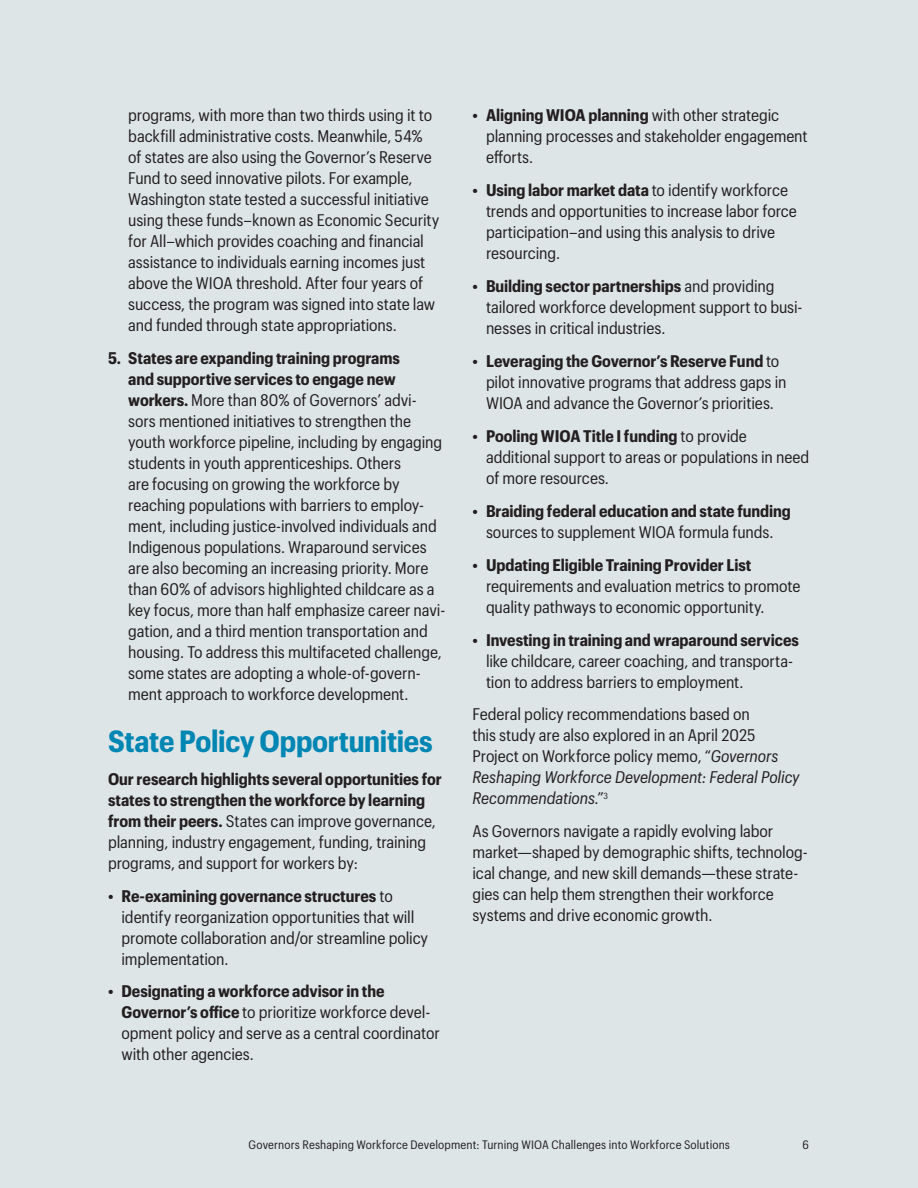
<style>
.page{position:relative;width:918px;height:1188px;background:#dee5e7}
.page>*{position:absolute;margin:0;border:0;box-sizing:border-box;transform-origin:0 0}
.t1{font:700 30px "Graphik Compact";letter-spacing:-.01em;color:#0086b3}
.t2{font:16.5px/21px "Graphik Compact";letter-spacing:-.005em;color:#231f20}
.t3{font:700 16.5px/21px "Graphik Compact";letter-spacing:-.005em;color:#231f20;text-align:center}
.t4{font:12px "Graphik Compact";letter-spacing:.01em;color:#231f20}
.s1{font-weight:700}
.s2{font-weight:400}
.s3{font-style:italic}
</style>
<div class="page">
<p class="t2" style="left:128px;top:104px;width:313px">programs, with more than two thirds using it to backfill administrative costs. Meanwhile, 54% of states are also using the Governor’s Reserve Fund to seed innovative pilots. For example, Washington state tested a successful initiative using these funds–known as Economic Security for All–which provides coaching and financial assistance to individuals earning incomes just above the WIOA threshold. After four years of success, the program was signed into state law and funded through state appropriations.</p>
<p class="t2" style="left:128px;top:347px;width:319px;text-indent:-20px"><span class="s1">5. States are expanding training programs<br>and supportive services to engage new workers.</span> More than 80% of Governors’ advi&shy;sors mentioned initiatives to strengthen the youth workforce pipeline, including by engaging students in youth apprenticeships. Others<br>are focusing on growing the workforce by reaching populations with barriers to employ&shy;ment, including justice-involved individuals and Indigenous populations. Wraparound services are also becoming an increasing priority. More than 60% of advisors highlighted childcare as a key focus, more than half emphasize career navi&shy;gation, and a third mention transportation and housing. To address this multifaceted challenge, some states are adopting a whole-of-govern&shy;ment approach to workforce development.</p>
<p class="t1" style="left:108px;top:719px;width:326px">State Policy Opportunities</p>
<p class="t2" style="left:108px;top:767px;width:335px"><span class="s1">Our research highlights several opportunities for states to strengthen the workforce by learning from their peers.</span> States can improve governance, planning, industry engagement, funding, training programs, and support for workers by:</p>
<p class="t2" style="left:122px;top:884px;width:308px;text-indent:-14px"><span class="s1">• Re-examining governance structures</span> to identify reorganization opportunities that will promote collaboration and/or streamline policy implementation.</p>
<p class="t2" style="left:122px;top:980px;width:320px;text-indent:-14px"><span class="s1">• Designating a workforce advisor in the Governor’s office</span> to prioritize workforce devel&shy;opment policy and serve as a central coordinator with other agencies.</p>
<p class="t2" style="left:486px;top:104px;width:323px;text-indent:-14px"><span class="s1">• Aligning WIOA planning</span> with other strategic planning processes and stakeholder engagement efforts.</p>
<p class="t2" style="left:486px;top:179px;width:312px;text-indent:-14px"><span class="s1">• Using labor market data</span> to identify workforce trends and opportunities to increase labor force participation–and using this analysis to drive resourcing.</p>
<p class="t2" style="left:486px;top:274px;width:318px;text-indent:-14px"><span class="s1">• Building sector partnerships</span> and providing tailored workforce development support to busi&shy;nesses in critical industries.</p>
<p class="t2" style="left:486px;top:349px;width:302px;text-indent:-14px"><span class="s1">• Leveraging the Governor’s Reserve Fund</span> to pilot innovative programs that address gaps in<br>WIOA and advance the Governor’s priorities.</p>
<p class="t2" style="left:486px;top:424px;width:325px;text-indent:-14px"><span class="s1">• Pooling WIOA Title I funding</span> to provide additional support to areas or populations in need of more resources.</p>
<p class="t3" style="left:472px;top:499px;width:320px">• Braiding federal education and state funding <span class="s2">sources to supplement WIOA formula funds.</span></p>
<p class="t2" style="left:486px;top:553px;width:316px;text-indent:-14px"><span class="s1">• Updating Eligible Training Provider List </span>requirements and evaluation metrics to promote quality pathways to economic opportunity.</p>
<p class="t2" style="left:486px;top:628px;width:315px;text-indent:-14px"><span class="s1">• Investing in training and wraparound services </span>like childcare, career coaching, and transporta&shy;tion to address barriers to employment.</p>
<p class="t2" style="left:472px;top:703px;width:329px">Federal policy recommendations based on<br>this study are also explored in an April 2025<br>Project on Workforce policy memo, “<span class="s3">Governors Reshaping Workforce Development: Federal Policy Recommendations</span>.”<sup>3</sup></p>
<p class="t2" style="left:472px;top:820px;width:337px">As Governors navigate a rapidly evolving labor market—shaped by demographic shifts, technolog&shy;ical change, and new skill demands—these strate&shy;gies can help them strengthen their workforce systems and drive economic growth.</p>
<p class="t4" style="left:249px;top:1136px;width:483px">Governors Reshaping Workforce Development: Turning WIOA Challenges into Workforce Solutions</p>
<p class="t4" style="left:802px;top:1136px;width:8px">6</p>
</div>
